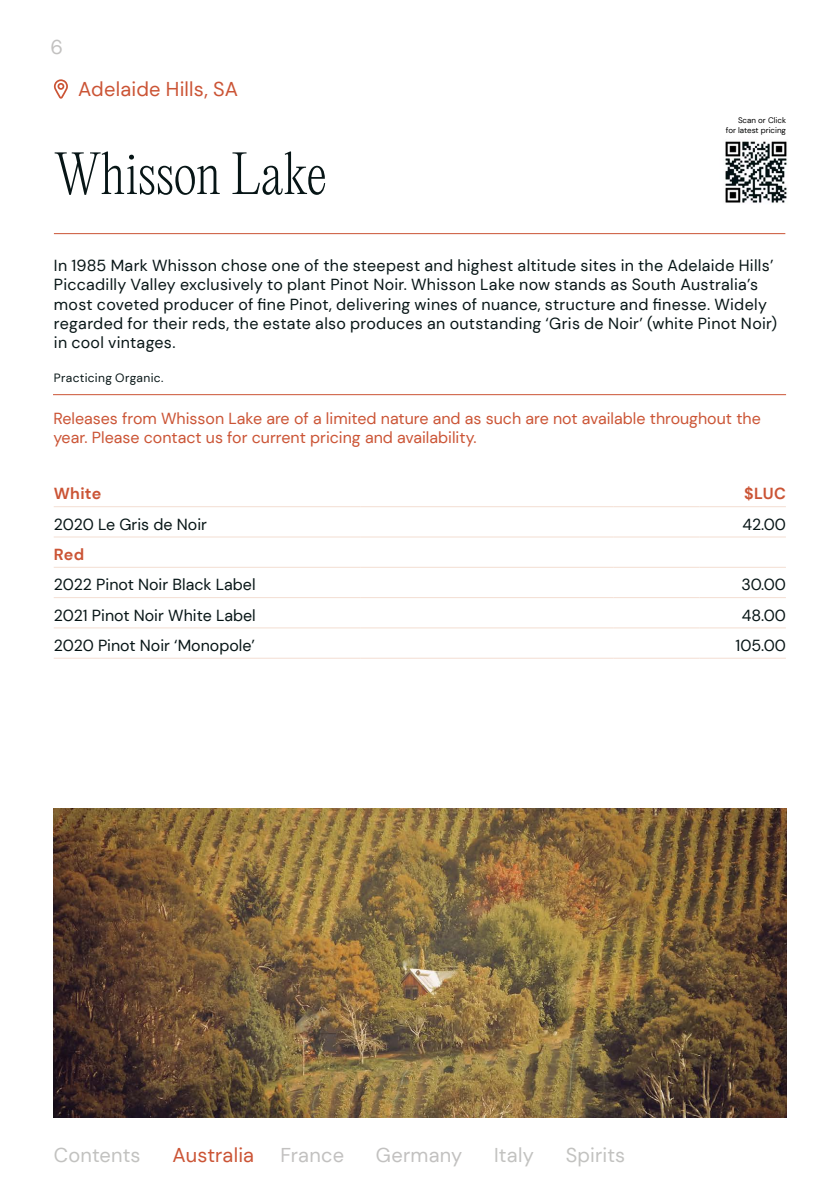
<style>
.page{position:relative;width:840px;height:1191px;background:#fff}
.page>*{position:absolute;margin:0;border:0;box-sizing:border-box;transform-origin:0 0}
.t1{font:200 52px "PP Editorial New";color:#071516}
.t2{font:20px "DM Sans";letter-spacing:.01em;color:#cb5435}
.t3{font:20px "DM Sans";letter-spacing:.005em;color:#c2c2c0}
.t4{font:20px "DM Sans";letter-spacing:.015em;color:#c2c1c0}
.t5{font:16px/19.2px "DM Sans";letter-spacing:.015em;color:#071516}
.t6{font:16px/19.2px "DM Sans";color:#cb5435}
.t7{font:700 16px "DM Sans";letter-spacing:.02em;color:#cb5435}
.t8{font:12px "DM Sans";letter-spacing:.025em;color:#071516}
.t9{font:8px/9.6px "DM Sans";color:#000;text-align:right}
</style>
<div class="page">
<img style="left:54px;top:808px;width:731px;height:309px">
<hr style="left:54px;top:233px;width:730px;height:1px;background:#cb5435">
<hr style="left:53px;top:394px;width:732px;height:1px;background:#cb5435">
<img style="left:725px;top:141px;width:62px;height:62px">
<svg style="left:54px;top:79px;width:14px;height:20px"></svg>
<hr style="left:54px;top:506px;width:306px;height:1px;background:#f3ded2">
<hr style="left:360px;top:506px;width:253px;height:1px;background:#f3ded2">
<hr style="left:613px;top:506px;width:86px;height:1px;background:#f3ded2">
<hr style="left:699px;top:506px;width:86px;height:1px;background:#f3ded2">
<hr style="left:54px;top:536px;width:306px;height:1px;background:#f3ded2">
<hr style="left:360px;top:536px;width:253px;height:1px;background:#f3ded2">
<hr style="left:613px;top:536px;width:86px;height:1px;background:#f3ded2">
<hr style="left:699px;top:536px;width:86px;height:1px;background:#f3ded2">
<hr style="left:54px;top:567px;width:306px;height:1px;background:#f3ded2">
<hr style="left:360px;top:567px;width:253px;height:1px;background:#f3ded2">
<hr style="left:613px;top:567px;width:86px;height:1px;background:#f3ded2">
<hr style="left:699px;top:567px;width:86px;height:1px;background:#f3ded2">
<hr style="left:54px;top:597px;width:306px;height:1px;background:#f3ded2">
<hr style="left:360px;top:597px;width:253px;height:1px;background:#f3ded2">
<hr style="left:613px;top:597px;width:86px;height:1px;background:#f3ded2">
<hr style="left:699px;top:597px;width:86px;height:1px;background:#f3ded2">
<hr style="left:54px;top:627px;width:306px;height:1px;background:#f3ded2">
<hr style="left:360px;top:627px;width:253px;height:1px;background:#f3ded2">
<hr style="left:613px;top:627px;width:86px;height:1px;background:#f3ded2">
<hr style="left:699px;top:627px;width:86px;height:1px;background:#f3ded2">
<hr style="left:54px;top:657px;width:306px;height:1px;background:#f3ded2">
<hr style="left:360px;top:657px;width:253px;height:1px;background:#f3ded2">
<hr style="left:613px;top:657px;width:86px;height:1px;background:#f3ded2">
<hr style="left:699px;top:657px;width:86px;height:1px;background:#f3ded2">
<p class="t4" style="left:50px;top:34px;width:14px">6</p>
<p class="t2" style="left:78px;top:77px;width:161px">Adelaide Hills, SA</p>
<h1 class="t1" style="left:54px;top:138px;width:274px">Whisson Lake</h1>
<p class="t9" style="left:725px;top:115px;width:62px">Scan or Click for latest pricing</p>
<p class="t5" style="left:54px;top:256px;width:724px">In 1985 Mark Whisson chose one of the steepest and highest altitude sites in the Adelaide Hills’ Piccadilly Valley exclusively to plant Pinot Noir. Whisson Lake now stands as South Australia’s most coveted producer of fine Pinot, delivering wines of nuance, structure and finesse. Widely regarded for their reds, the estate also produces an outstanding ‘Gris de Noir’ (white Pinot Noir) in cool vintages.</p>
<p class="t8" style="left:54px;top:370px;width:111px">Practicing Organic.</p>
<p class="t6" style="left:53px;top:409px;width:708px">Releases from Whisson Lake are of a limited nature and as such are not available throughout the year. Please contact us for current pricing and availability.</p>
<p class="t7" style="left:54px;top:484px;width:49px">White</p>
<p class="t7" style="left:743px;top:484px;width:43px">$LUC</p>
<p class="t5" style="left:54px;top:514px;width:155px">2020 Le Gris de Noir</p>
<p class="t5" style="left:742px;top:514px;width:45px">42.00</p>
<p class="t7" style="left:54px;top:544px;width:32px">Red</p>
<p class="t5" style="left:54px;top:575px;width:203px">2022 Pinot Noir Black Label</p>
<p class="t5" style="left:741px;top:575px;width:46px">30.00</p>
<p class="t5" style="left:54px;top:605px;width:203px">2021 Pinot Noir White Label</p>
<p class="t5" style="left:741px;top:605px;width:46px">48.00</p>
<p class="t5" style="left:54px;top:635px;width:203px">2020 Pinot Noir ‘Monopole’</p>
<p class="t5" style="left:735px;top:635px;width:52px">105.00</p>
<p class="t3" style="left:54px;top:1142px;width:88px">Contents</p>
<p class="t2" style="left:172px;top:1142px;width:83px">Australia</p>
<p class="t4" style="left:280px;top:1142px;width:65px">France</p>
<p class="t4" style="left:376px;top:1142px;width:88px">Germany</p>
<p class="t3" style="left:494px;top:1142px;width:41px">Italy</p>
<p class="t3" style="left:565px;top:1142px;width:61px">Spirits</p>
</div>
